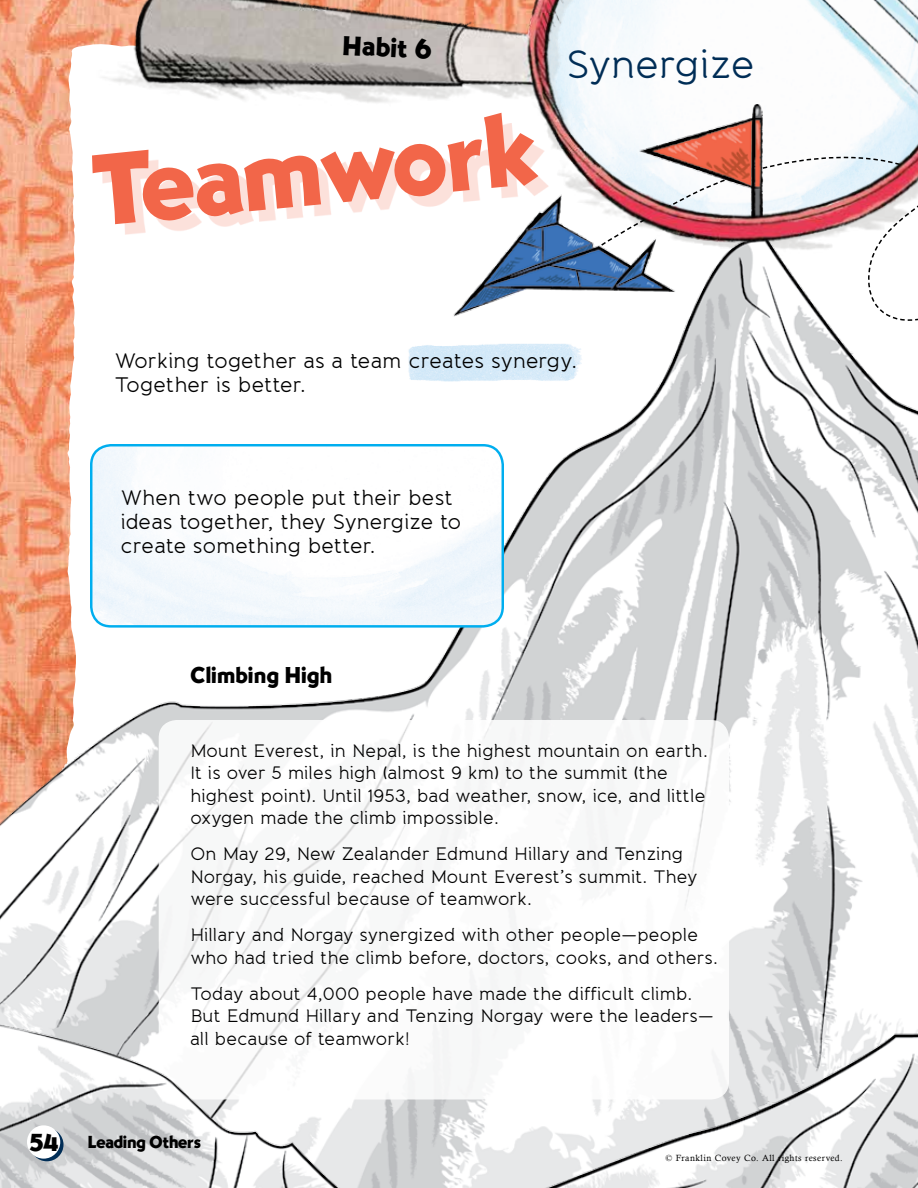
<style>
.page{position:relative;width:918px;height:1188px;background:#fff}
.page>*{position:absolute;margin:0;border:0;box-sizing:border-box;transform-origin:0 0}
.t1{font:106.5px "BB Gothic";color:#f26649}
.t2{font:39.3px "Banda";color:#002d56}
.t3{font:28.5px "BB Gothic";color:#000}
.t4{font:24px "BB Gothic";letter-spacing:.02em;color:#000}
.t5{font:21px/24px "Banda";letter-spacing:.01em;color:#000}
.t6{font:18.15px "BB Gothic";color:#000}
.t7{font:18px/22.5px "Banda";letter-spacing:.01em;color:#000}
.t8{font:9px "Calisto";letter-spacing:.05em;color:#000}
.s1{font-size:25.5px}
</style>
<div class="page">
<img style="left:55px;top:0;width:529px;height:212px">
<svg style="left:584px;top:0;width:334px;height:212px"></svg>
<img style="left:0;top:212px;width:918px;height:644px">
<div style="left:159px;top:720px;width:570px;height:380px;background:#f7f8f8;border-radius:18px"></div>
<img style="left:402px;top:338px;width:196px;height:48px">
<div style="left:103px;top:123px;width:446px;height:112px;background:#f26649;opacity:.2"></div>
<img style="left:91px;top:445px;width:412px;height:181px">
<div style="left:90px;top:444px;width:414px;height:184px;border:2px solid #00aeef;border-radius:20px"></div>
<img style="left:0;top:856px;width:918px;height:332px">
<img style="left:446px;top:189px;width:249px;height:142px">
<img style="left:609px;top:104px;width:245px;height:126px">
<svg style="left:30px;top:1128px;width:34px;height:33px"></svg>
<div style="left:27px;top:1125px;width:33px;height:34px;background:#fff;border-radius:50%"></div>
<h3 class="t3" style="left:344px;top:26px;width:92px;rotate:3deg">Habit 6</h3>
<h1 class="t1" style="left:88px;top:118px;width:446px;rotate:-5deg">Teamwork</h1>
<h2 class="t2" style="left:567px;top:40px;width:189px">Synergize</h2>
<p class="t5" style="left:115px;top:349px;width:464px">Working together as a team creates synergy.<br>Together is better.</p>
<p class="t5" style="left:121px;top:486px;width:342px">When two people put their best ideas together, they Synergize to create something better.</p>
<h3 class="t4" style="left:190px;top:659px;width:143px">Climbing High</h3>
<p class="t7" style="left:190px;top:740px;width:519px">Mount Everest, in Nepal, is the highest mountain on earth.<br>It is over 5 miles high (almost 9 km) to the summit (the highest point). Until 1953, bad weather, snow, ice, and little oxygen made the climb impossible.</p>
<p class="t7" style="left:190px;top:843px;width:509px">On May 29, New Zealander Edmund Hillary and Tenzing<br>Norgay, his guide, reached Mount Everest’s summit. They were successful because of teamwork.</p>
<p class="t7" style="left:190px;top:924px;width:529px">Hillary and Norgay synergized with other people—people who had tried the climb before, doctors, cooks, and others.</p>
<p class="t7" style="left:190px;top:983px;width:525px">Today about 4,000 people have made the difficult climb.<br>But Edmund Hillary and Tenzing Norgay were the leaders— all because of teamwork!</p>
<p class="t6" style="left:29px;top:1130px;width:174px"><span class="s1">54</span> Leading Others</p>
<p class="t8" style="left:666px;top:1152px;width:179px">© Franklin Covey Co. All rights reserved.</p>
</div>
